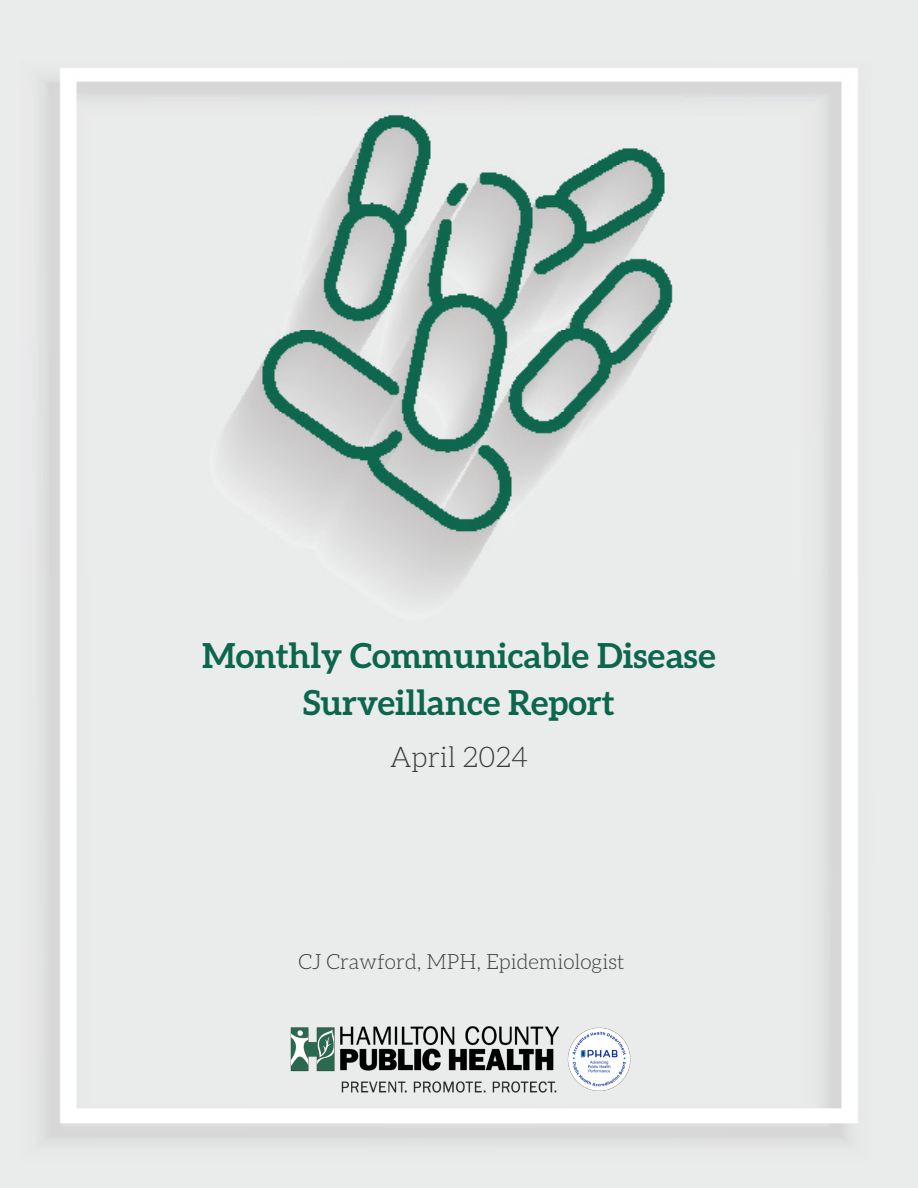
<style>
.page{position:relative;width:918px;height:1188px;background:#fff}
.page>*{position:absolute;margin:0;border:0;box-sizing:border-box;transform-origin:0 0}
.t1{font:700 34.5px/46.8px "Aleo";color:#0c664e;text-align:center}
.t2{font:300 28.5px "Aleo";color:#383c3c}
.t3{font:300 21px "Aleo";color:#383c3c}
</style>
<div class="page">
<img style="left:0;top:0;width:918px;height:1188px">
<img style="left:284px;top:1018px;width:350px;height:75px">
<p class="t1" style="left:202px;top:631px;width:515px">Monthly Communicable Disease<br>Surveillance Report</p>
<p class="t2" style="left:390px;top:741px;width:140px">April 2024</p>
<p class="t3" style="left:298px;top:950px;width:328px">CJ Crawford, MPH, Epidemiologist</p>
</div>
